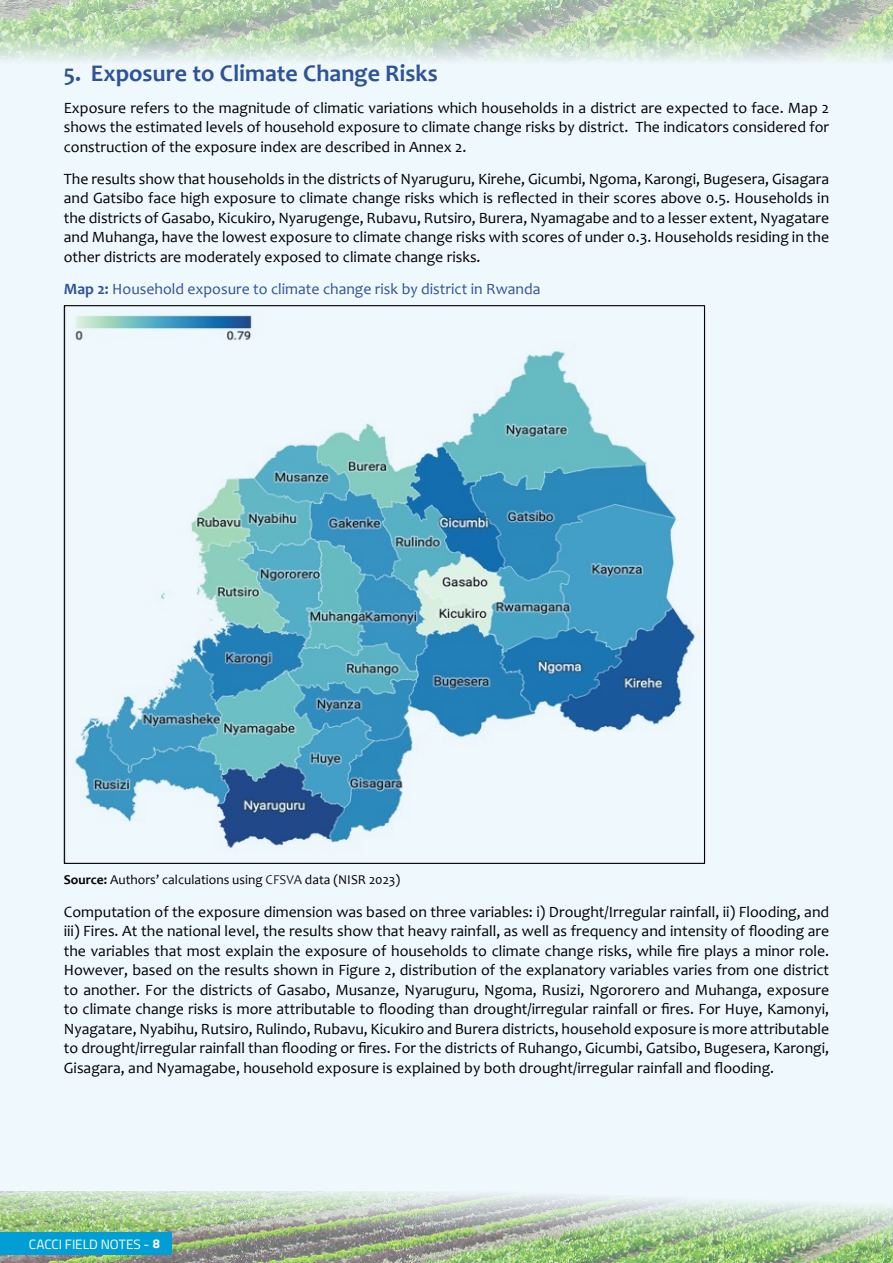
<style>
.page{position:relative;width:893px;height:1263px;background:#eff8fd}
.page>*{position:absolute;margin:0;border:0;box-sizing:border-box;transform-origin:0 0}
.t1{font:700 24px "Candara";color:#2f5496}
.t2{font:15.75px/19.5px "Candara";color:#000;text-align:justify}
.t3{font:15.75px "Candara";color:#2f5496}
.t4{font:13.5px "Candara";color:#000}
.t5{font:13.5px "Titillium Web";color:#fff}
.s1{font-weight:700}
.s2{color:#212121}
.s3{font-weight:700;font-size:12.75px}
</style>
<div class="page">
<img style="left:0;top:1192px;width:893px;height:71px">
<img style="left:0;top:0;width:893px;height:61px">
<div style="left:0;top:1232px;width:171px;height:22px;background:#009ed4"></div>
<img style="left:74px;top:312px;width:621px;height:537px">
<p class="t1" style="left:64px;top:58px;width:376px">5. Exposure to Climate Change Risks</p>
<p class="t2" style="left:64px;top:98px;width:767px">Exposure refers to the magnitude of climatic variations which households in a district are expected to face. Map 2 shows the estimated levels of household exposure to climate change risks by district. The indicators considered for construction of the exposure index are described in Annex 2.</p>
<p class="t2" style="left:64px;top:169px;width:767px">The results show that households in the districts of Nyaruguru, Kirehe, Gicumbi, Ngoma, Karongi, Bugesera, Gisagara and Gatsibo face high exposure to climate change risks which is reflected in their scores above 0.5. Households in the districts of Gasabo, Kicukiro, Nyarugenge, Rubavu, Rutsiro, Burera, Nyamagabe and to a lesser extent, Nyagatare and Muhanga, have the lowest exposure to climate change risks with scores of under 0.3. Households residing in the other districts are moderately exposed to climate change risks.</p>
<p class="t3" style="left:64px;top:279px;width:478px"><span class="s1">Map 2:</span> Household exposure to climate change risk by district in Rwanda</p>
<p class="t4" style="left:64px;top:871px;width:338px"><span class="s1">Source:</span> Authors’ calculations using <span class="s2">CFSVA</span> data (NISR 2023)</p>
<p class="t2" style="left:64px;top:901px;width:767px">Computation of the exposure dimension was based on three variables: i) Drought/Irregular rainfall, ii) Flooding, and iii) Fires. At the national level, the results show that heavy rainfall, as well as frequency and intensity of flooding are the variables that most explain the exposure of households to climate change risks, while fire plays a minor role.<br>However, based on the results shown in Figure 2, distribution of the explanatory variables varies from one district to another. For the districts of Gasabo, Musanze, Nyaruguru, Ngoma, Rusizi, Ngororero and Muhanga, exposure to climate change risks is more attributable to flooding than drought/irregular rainfall or fires. For Huye, Kamonyi, Nyagatare, Nyabihu, Rutsiro, Rulindo, Rubavu, Kicukiro and Burera districts, household exposure is more attributable to drought/irregular rainfall than flooding or fires. For the districts of Ruhango, Gicumbi, Gatsibo, Bugesera, Karongi, Gisagara, and Nyamagabe, household exposure is explained by both drought/irregular rainfall and flooding.</p>
<p class="t5" style="left:29px;top:1234px;width:133px">CACCI FIELD NOTES - <span class="s3">8</span></p>
</div>
